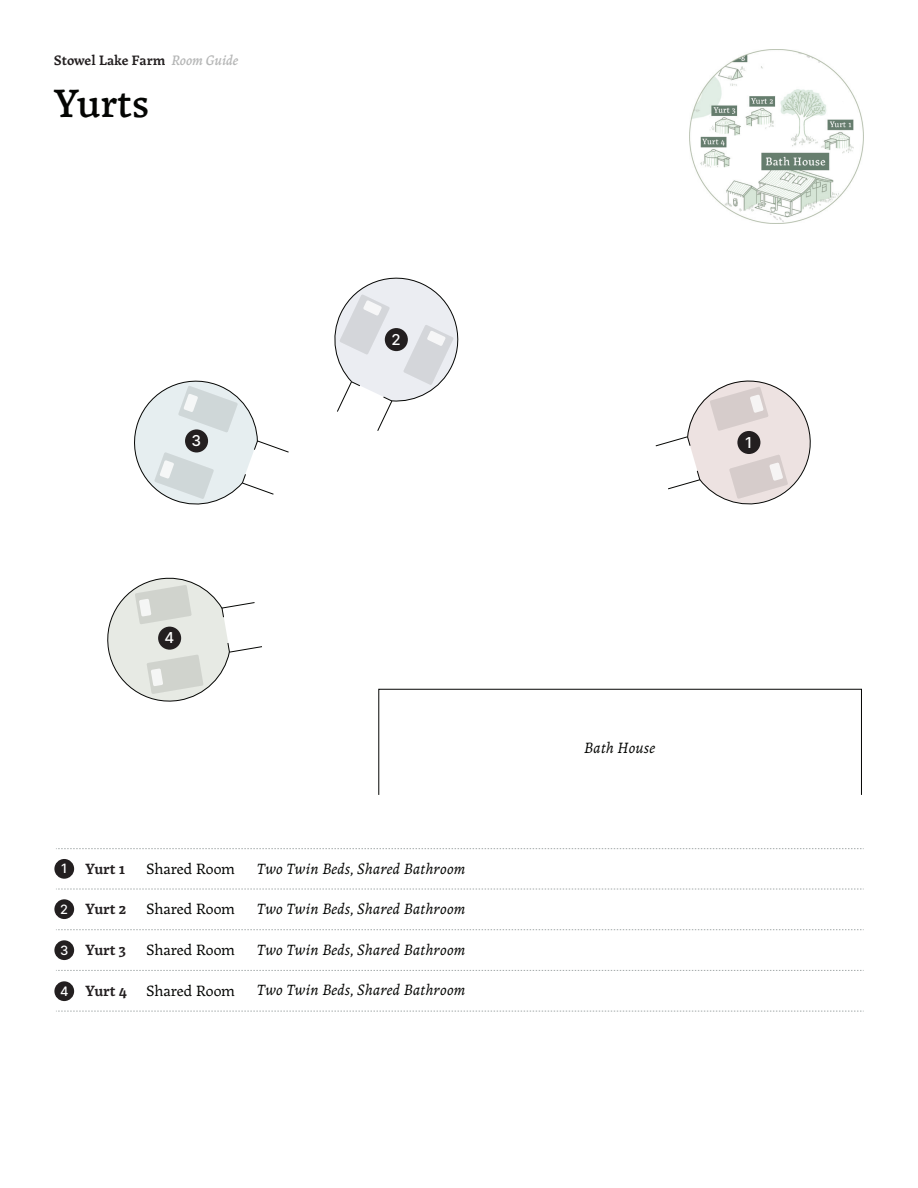
<style>
.page{position:relative;width:918px;height:1188px;background:#fff}
.page>*{position:absolute;margin:0;border:0;box-sizing:border-box;transform-origin:0 0}
.t1{font:500 48px "Landa";letter-spacing:-.005em;color:#040503}
.t2{font:italic 18px "Landa";letter-spacing:.02em;color:#040503}
.t3{font:18px "Landa";color:#040503}
.t4{font:600 16.5px "Landa";color:#231f20}
.t5{font:15px "Inter";color:#fff}
.s1{font-weight:500;font-style:italic;color:#b5b6b6}
.s2{font-family:"Inter";font-style:normal;font-size:12.9px;color:#fff}
.s3{font-weight:600;font-style:normal;color:#231f20}
.s4{font-style:normal}
.s5{font-family:"Inter";font-size:12.9px;color:#fff}
.s6{font-weight:600;color:#231f20}
</style>
<div class="page">
<div style="left:54px;top:899px;width:20px;height:20px;background:#231f20;border-radius:50%"></div>
<div style="left:54px;top:940px;width:20px;height:20px;background:#231f20;border-radius:50%"></div>
<div style="left:54px;top:981px;width:20px;height:20px;background:#231f20;border-radius:50%"></div>
<svg style="left:56px;top:1011px;width:808px;height:1px"></svg>
<svg style="left:56px;top:970px;width:808px;height:1px"></svg>
<svg style="left:56px;top:929px;width:808px;height:1px"></svg>
<svg style="left:56px;top:889px;width:808px;height:1px"></svg>
<div style="left:54px;top:859px;width:20px;height:20px;background:#231f20;border-radius:50%"></div>
<svg style="left:56px;top:848px;width:808px;height:1px"></svg>
<img style="left:690px;top:49px;width:174px;height:174px">
<svg style="left:107px;top:577px;width:155px;height:125px"></svg>
<svg style="left:134px;top:380px;width:155px;height:125px"></svg>
<svg style="left:334px;top:277px;width:125px;height:154px"></svg>
<svg style="left:655px;top:380px;width:156px;height:125px"></svg>
<div style="left:737px;top:431px;width:23px;height:23px;background:#231f20;border-radius:50%"></div>
<div style="left:385px;top:328px;width:23px;height:23px;background:#231f20;border-radius:50%"></div>
<div style="left:185px;top:429px;width:23px;height:23px;background:#231f20;border-radius:50%"></div>
<div style="left:158px;top:627px;width:23px;height:23px;background:#231f20;border-radius:50%"></div>
<p class="t4" style="left:54px;top:49px;width:186px">Stowel Lake Farm <span class="s1">Room Guide</span></p>
<h1 class="t1" style="left:54px;top:74px;width:97px">Yurts</h1>
<p class="t5" style="left:192px;top:430px;width:11px">3</p>
<p class="t5" style="left:165px;top:627px;width:11px">4</p>
<p class="t5" style="left:392px;top:329px;width:11px">2</p>
<p class="t2" style="left:61px;top:858px;width:406px"><span class="s2">1</span> <span class="s3">Yurt 1</span> <span class="s4">Shared Room</span> Two Twin Beds, Shared Bathroom</p>
<p class="t2" style="left:60px;top:898px;width:407px"><span class="s2">2</span> <span class="s3">Yurt 2</span> <span class="s4">Shared Room</span> Two Twin Beds, Shared Bathroom</p>
<p class="t2" style="left:257px;top:938px;width:210px">Two Twin Beds, Shared Bathroom</p>
<p class="t2" style="left:257px;top:979px;width:210px">Two Twin Beds, Shared Bathroom</p>
<p class="t3" style="left:60px;top:939px;width:177px"><span class="s5">3</span> <span class="s6">Yurt 3</span> Shared Room</p>
<p class="t3" style="left:60px;top:980px;width:177px"><span class="s5">4</span> <span class="s6">Yurt 4</span> Shared Room</p>
<p class="t5" style="left:745px;top:431px;width:9px">1</p>
<p class="t2" style="left:584px;top:737px;width:73px">Bath House</p>
</div>
